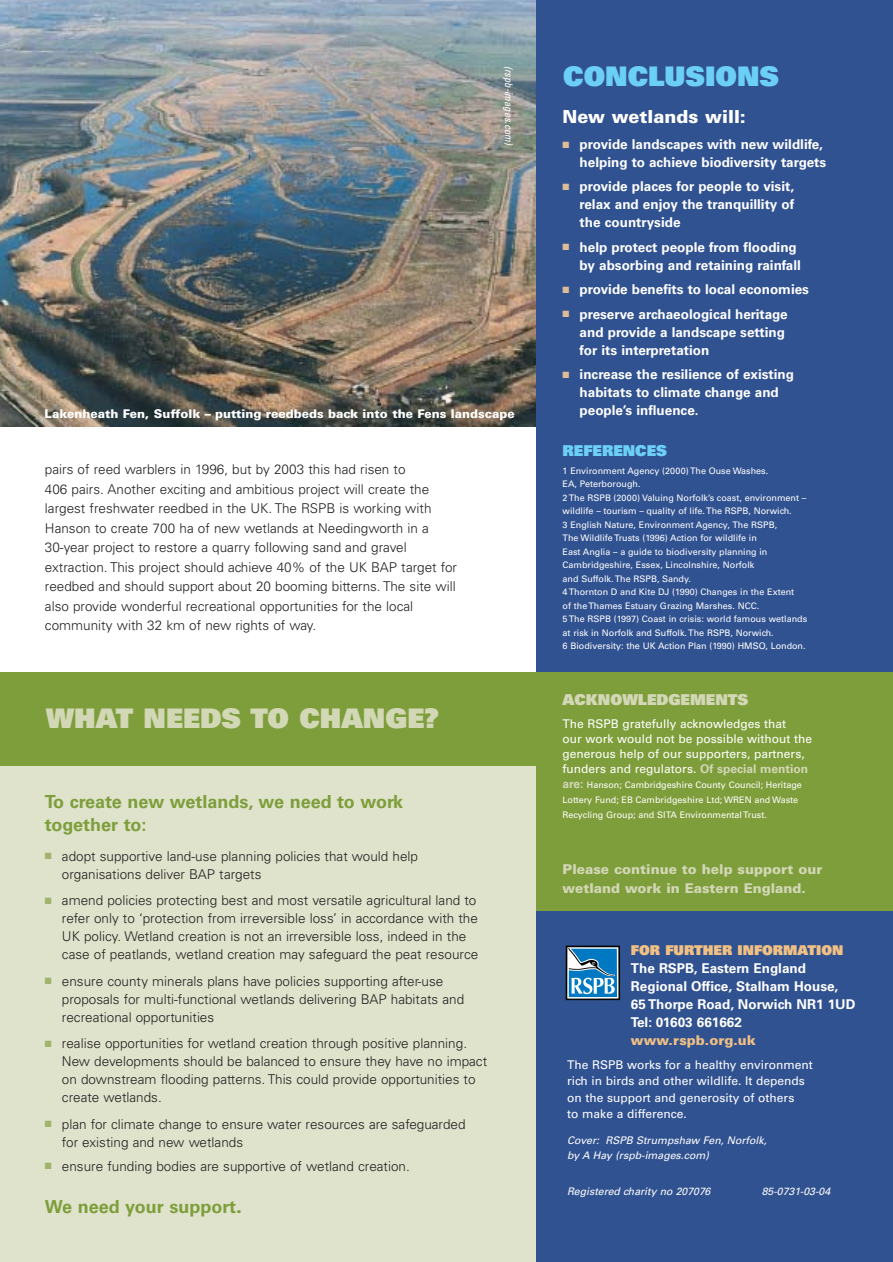
<style>
.page{position:relative;width:893px;height:1262px;background:#fff}
.page>*{position:absolute;margin:0;border:0;box-sizing:border-box;transform-origin:0 0}
.t1{font:900 27px "Univers";color:#d2d7b6}
.t2{font:900 27px "Univers";color:#6ccff6}
.t3{font:700 18px/22.5px "Univers";color:#7e9e3b}
.t4{font:900 18px "Univers";color:#fff}
.t5{font:900 15px "Univers";color:#d2d7b6}
.t6{font:900 15px "Univers";color:#6ccff6}
.t7{font:300 13.5px/18px "Univers";color:#231f1f}
.t8{font:700 13.5px/18px "Univers";color:#fff}
.t9{font:900 13.5px/18.8px "Univers";color:#d2d7b6}
.t10{font:900 13.5px "Univers";color:#f0c084}
.t11{font:900 13.5px "Univers";color:#f0c084}
.t12{font:12px/14.9px "Univers";color:#fff}
.t13{font:900 12px "Univers";color:#fff}
.t14{font:italic 10.5px/15px "Univers";color:#fff}
.t15{font:italic condensed 10.5px "Univers";color:#fff}
.t16{font:9px/13.5px "Univers";color:#fff}
.s1{color:#9fb36c}
.s2{font-weight:900}
.s3{color:#ddbc97}
.s4{font-weight:700;color:#d2d7b6}
.s5{font-weight:700;font-size:12px;color:#d2d7b6}
</style>
<div class="page">
<div style="left:0;top:762px;width:540px;height:500px;background:#dfe3cc"></div>
<div style="left:0;top:672px;width:540px;height:93px;background:#7e9e3b"></div>
<img style="left:0;top:0;width:536px;height:426px">
<div style="left:536px;top:0;width:357px;height:1262px;background:#315290"></div>
<svg style="left:566px;top:945px;width:54px;height:55px;background:#5191b8"></svg>
<div style="left:536px;top:672px;width:357px;height:238px;background:#7e9e3b"></div>
<p class="t15" style="left:513px;top:66px;width:80px;rotate:90deg">(rspb-images.com)</p>
<p class="t13" style="left:44px;top:409px;width:472px">Lakenheath Fen, Suffolk – putting reedbeds back into the Fens landscape</p>
<p class="t7" style="left:45px;top:461px;width:414px;line-height:19.5px">pairs of reed warblers in 1996, but by 2003 this had risen to<br>406 pairs. Another exciting and ambitious project will create the largest freshwater reedbed in the UK. The RSPB is working with Hanson to create 700 ha of new wetlands at Needingworth in a 30-year project to restore a quarry following sand and gravel extraction. This project should achieve 40% of the UK BAP target for reedbed and should support about 20 booming bitterns. The site will also provide wonderful recreational opportunities for the local community with 32 km of new rights of way.</p>
<h1 class="t1" style="left:46px;top:708px;width:394px">WHAT NEEDS TO CHANGE?</h1>
<h2 class="t3" style="left:45px;top:792px;width:360px">To create new wetlands, we need to work together to:</h2>
<p class="t7" style="left:62px;top:848px;width:358px;text-indent:-17px"><span class="s1">■</span> adopt supportive land-use planning policies that would help organisations deliver BAP targets</p>
<p class="t7" style="left:62px;top:892px;width:418px;text-indent:-17px"><span class="s1">■</span> amend policies protecting best and most versatile agricultural land to refer only to ‘protection from irreversible loss’ in accordance with the UK policy. Wetland creation is not an irreversible loss, indeed in the case of peatlands, wetland creation may safeguard the peat resource</p>
<p class="t7" style="left:62px;top:973px;width:404px;text-indent:-17px"><span class="s1">■</span> ensure county minerals plans have policies supporting after-use proposals for multi-functional wetlands delivering BAP habitats and recreational opportunities</p>
<p class="t7" style="left:62px;top:1035px;width:427px;text-indent:-17px"><span class="s1">■</span> realise opportunities for wetland creation through positive planning.<br>New developments should be balanced to ensure they have no impact on downstream flooding patterns. This could provide opportunities to create wetlands.</p>
<p class="t7" style="left:62px;top:1116px;width:405px;text-indent:-17px"><span class="s1">■</span> plan for climate change to ensure water resources are safeguarded for existing and new wetlands</p>
<p class="t7" style="left:45px;top:1158px;width:366px"><span class="s1">■</span> ensure funding bodies are supportive of wetland creation.</p>
<h2 class="t3" style="left:45px;top:1197px;width:199px">We need your support<span class="s2">.</span></h2>
<h1 class="t2" style="left:563px;top:66px;width:217px">CONCLUSIONS</h1>
<h2 class="t4" style="left:563px;top:109px;width:185px">New wetlands will:</h2>
<p class="t8" style="left:563px;top:136px;width:265px;text-align:right"><span class="s3">■</span> provide landscapes with new wildlife, helping to achieve biodiversity targets</p>
<p class="t8" style="left:580px;top:179px;width:216px;text-align:justify;text-indent:-17px"><span class="s3">■</span> provide places for people to visit, relax and enjoy the tranquillity of the countryside</p>
<p class="t8" style="left:563px;top:239px;width:240px;text-align:right"><span class="s3">■</span> help protect people from flooding by absorbing and retaining rainfall</p>
<p class="t8" style="left:563px;top:282px;width:248px"><span class="s3">■</span> provide benefits to local economies</p>
<p class="t8" style="left:580px;top:306px;width:210px;text-indent:-17px"><span class="s3">■</span> preserve archaeological heritage and provide a landscape setting for its interpretation</p>
<p class="t8" style="left:580px;top:366px;width:216px;text-indent:-17px"><span class="s3">■</span> increase the resilience of existing habitats to climate change and people’s influence.</p>
<p class="t6" style="left:563px;top:445px;width:106px">REFERENCES</p>
<p class="t16" style="left:563px;top:464px;width:246px">1 Environment Agency (2000) The Ouse Washes.<br>EA, Peterborough.<br>2 The RSPB (2000) Valuing Norfolk’s coast, environment – wildlife – tourism – quality of life. The RSPB, Norwich.<br>3 English Nature, Environment Agency, The RSPB,<br>The Wildlife Trusts (1996) Action for wildlife in<br>East Anglia – a guide to biodiversity planning in Cambridgeshire, Essex, Lincolnshire, Norfolk<br>and Suffolk. The RSPB, Sandy.<br>4 Thornton D and Kite DJ (1990) Changes in the Extent<br>of the Thames Estuary Grazing Marshes. NCC.<br>5 The RSPB (1997) Coast in crisis: world famous wetlands at risk in Norfolk and Suffolk. The RSPB, Norwich.<br>6 Biodiversity: the UK Action Plan (1990) HMSO, London.</p>
<p class="t5" style="left:563px;top:694px;width:187px">ACKNOWLEDGEMENTS</p>
<p class="t12" style="left:563px;top:717px;width:251px">The RSPB gratefully acknowledges that<br>our work would not be possible without the generous help of our supporters, partners, funders and regulators. <span class="s4">Of special mention</span></p>
<p class="t16" style="left:563px;top:778px;width:241px;line-height:14.9px"><span class="s5">are:</span> Hanson; Cambridgeshire County Council; Heritage<br>Lottery Fund; EB Cambridgeshire Ltd; WREN and Waste<br>Recycling Group; and SITA Environmental Trust.</p>
<p class="t9" style="left:563px;top:860px;width:261px">Please continue to help support our wetland work in Eastern England.</p>
<p class="t10" style="left:631px;top:945px;width:214px">FOR FURTHER INFORMATION</p>
<p class="t8" style="left:631px;top:960px;width:226px">The RSPB, Eastern England<br>Regional Office, Stalham House,<br>65 Thorpe Road, Norwich NR1 1UD<br>Tel: 01603 661662</p>
<p class="t11" style="left:631px;top:1035px;width:126px">www.rspb.org.uk</p>
<p class="t12" style="left:567px;top:1057px;width:247px;line-height:16.5px">The RSPB works for a healthy environment rich in birds and other wildlife. It depends on the support and generosity of others<br>to make a difference.</p>
<p class="t14" style="left:567px;top:1133px;width:201px">Cover: RSPB Strumpshaw Fen, Norfolk, by A Hay (rspb-images.com)</p>
<p class="t14" style="left:567px;top:1184px;width:145px">Registered charity no 207076</p>
<p class="t14" style="left:762px;top:1184px;width:70px">85-0731-03-04</p>
</div>
